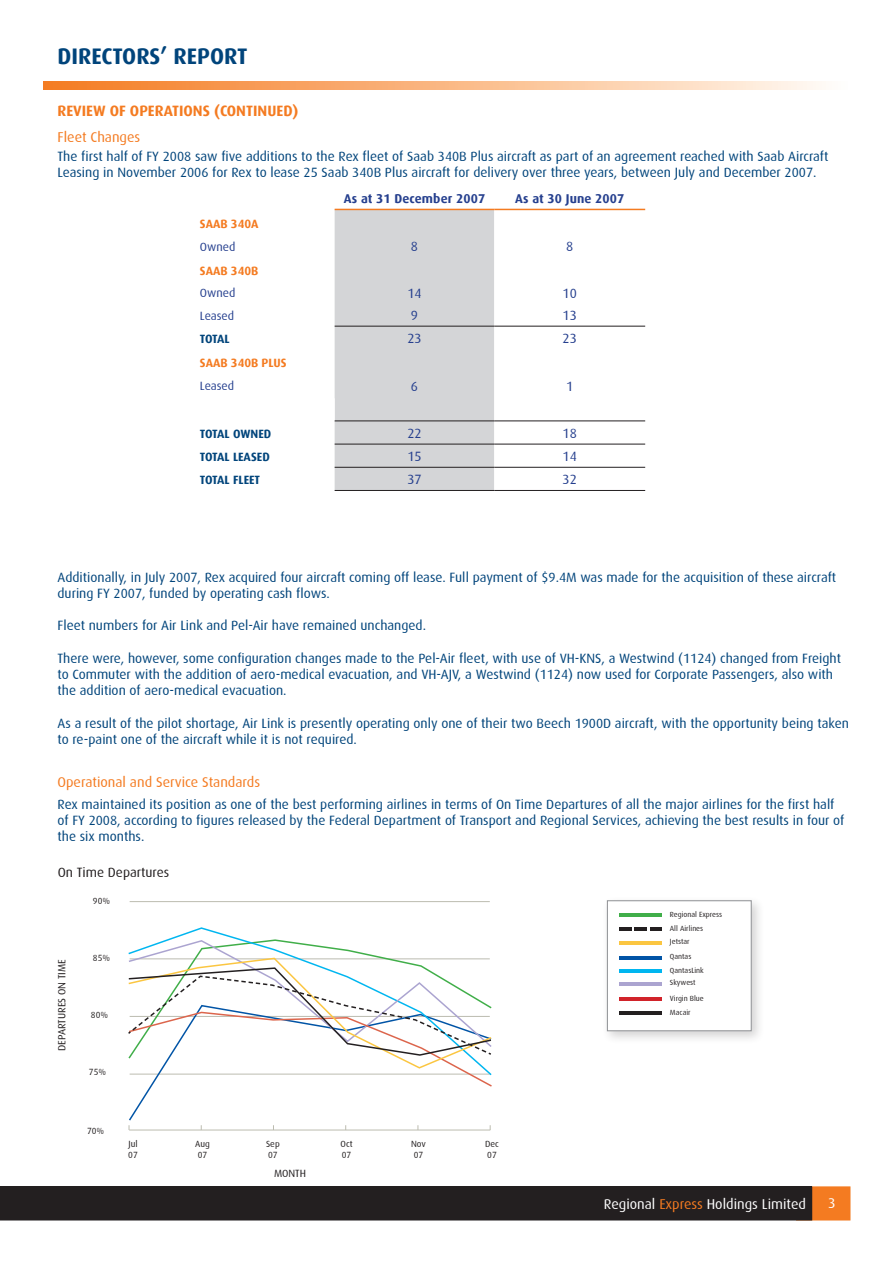
<style>
.page{position:relative;width:893px;height:1263px;background:#fff}
.page>*{position:absolute;margin:0;border:0;box-sizing:border-box;transform-origin:0 0}
.t1{font:700 22.5px "Dax";color:#00447b}
.t2{font:700 15px "Dax";color:#f47b21}
.t3{font:14.25px "Dax";color:#f47b21}
.t4{font:14.25px "Dax";color:#fff}
.t5{font:13.5px/16.2px "Dax";color:#00447b}
.t6{font:13.5px "Dax";color:#253f8e}
.t7{font:13.5px "Dax";color:#231f20}
.t8{font:700 12.75px "Dax";letter-spacing:.01em;color:#253f8e}
.t9{font:700 12px "Dax";letter-spacing:-.02em;color:#00447b}
.t10{font:700 12px "Dax";color:#f47b21}
.t11{font:12px "Dax";color:#253f8e}
.t12{font:10.5px "Dax";color:#231f20}
.t13{font:9px/10.8px "Dax";color:#231f20}
.t14{font:7.5px/12.9px "Dax";color:#231f20}
.s1{color:#f47b21}
</style>
<div class="page">
<div style="left:796px;top:1186px;width:54px;height:34px;background:#f47b21;border:1px solid #f47b21"></div>
<div style="left:0;top:1187px;width:812px;height:33px;background:#231f20"></div>
<div style="left:0;top:1186px;width:812px;height:34px;border:1px solid #231f20"></div>
<svg style="left:334px;top:209px;width:311px;height:281px"></svg>
<hr style="left:335px;top:326px;width:159px;height:1px;background:#231f20">
<hr style="left:494px;top:326px;width:151px;height:1px;background:#231f20">
<hr style="left:335px;top:420px;width:159px;height:1px;background:#231f20">
<hr style="left:494px;top:420px;width:151px;height:1px;background:#231f20">
<hr style="left:335px;top:444px;width:159px;height:1px;background:#231f20">
<hr style="left:494px;top:444px;width:151px;height:1px;background:#231f20">
<hr style="left:335px;top:467px;width:159px;height:1px;background:#231f20">
<hr style="left:494px;top:467px;width:151px;height:1px;background:#231f20">
<hr style="left:335px;top:490px;width:159px;height:1px;background:#231f20">
<hr style="left:494px;top:490px;width:151px;height:1px;background:#231f20">
<hr style="left:335px;top:209px;width:159px;height:1px;background:#f47b21">
<hr style="left:494px;top:209px;width:151px;height:1px;background:#f47b21">
<div style="left:602px;top:895px;width:170px;height:156px;background:#231f20;opacity:.19"></div>
<div style="left:607px;top:900px;width:145px;height:131px;background:#fff;border:1px solid #939598"></div>
<hr style="left:619px;top:941px;width:43px;height:3px;background:#fbc641">
<hr style="left:619px;top:956px;width:43px;height:4px;background:#0154a6">
<hr style="left:619px;top:969px;width:43px;height:3px;background:#00b6f0">
<hr style="left:619px;top:913px;width:43px;height:4px;background:#40ae49">
<hr style="left:619px;top:982px;width:43px;height:3px;background:#aba4d0">
<hr style="left:619px;top:998px;width:43px;height:3px;background:#d1232a">
<hr style="left:619px;top:1012px;width:43px;height:3px;background:#231f20">
<svg style="left:619px;top:927px;width:43px;height:3px"></svg>
<hr style="left:130px;top:901px;width:360px;height:1px;background:#bcbcb0">
<hr style="left:129px;top:1130px;width:361px;height:1px;background:#bcbcb0">
<svg style="left:128px;top:939px;width:364px;height:191px"></svg>
<svg style="left:43px;top:82px;width:779px;height:7px;background:#f9b783"></svg>
<h1 class="t1" style="left:58px;top:44px;width:192px">DIRECTORS’ REPORT</h1>
<p class="t2" style="left:58px;top:103px;width:243px">REVIEW OF OPERATIONS (CONTINUED)</p>
<p class="t3" style="left:58px;top:129px;width:84px">Fleet Changes</p>
<p class="t5" style="left:58px;top:148px;width:772px">The first half of FY 2008 saw five additions to the Rex fleet of Saab 340B Plus aircraft as part of an agreement reached with Saab Aircraft<br>Leasing in November 2006 for Rex to lease 25 Saab 340B Plus aircraft for delivery over three years, between July and December 2007.</p>
<p class="t8" style="left:344px;top:191px;width:143px">AS AT 31 DECEMBER 2007</p>
<p class="t8" style="left:515px;top:191px;width:111px">AS AT 30 JUNE 2007</p>
<p class="t10" style="left:200px;top:217px;width:60px">SAAB 340A</p>
<p class="t11" style="left:200px;top:240px;width:37px">Owned</p>
<p class="t6" style="left:411px;top:239px;width:9px">8</p>
<p class="t6" style="left:566px;top:239px;width:9px">8</p>
<p class="t10" style="left:200px;top:264px;width:60px">SAAB 340B</p>
<p class="t11" style="left:200px;top:286px;width:37px">Owned</p>
<p class="t6" style="left:407px;top:285px;width:16px">14</p>
<p class="t6" style="left:563px;top:285px;width:16px">10</p>
<p class="t11" style="left:200px;top:309px;width:36px">Leased</p>
<p class="t6" style="left:411px;top:308px;width:9px">9</p>
<p class="t6" style="left:563px;top:308px;width:16px">13</p>
<p class="t9" style="left:200px;top:332px;width:13px">TOTAL</p>
<p class="t6" style="left:407px;top:331px;width:16px">23</p>
<p class="t6" style="left:563px;top:331px;width:16px">23</p>
<p class="t10" style="left:200px;top:356px;width:76px">SAAB 340B PLUS</p>
<p class="t11" style="left:200px;top:379px;width:36px">Leased</p>
<p class="t6" style="left:411px;top:379px;width:9px">6</p>
<p class="t6" style="left:566px;top:379px;width:9px">1</p>
<p class="t9" style="left:200px;top:427px;width:13px">TOTAL</p>
<p class="t9" style="left:233px;top:427px;width:25px">OWNED</p>
<p class="t6" style="left:407px;top:426px;width:16px">22</p>
<p class="t6" style="left:563px;top:426px;width:16px">18</p>
<p class="t9" style="left:200px;top:450px;width:13px">TOTAL</p>
<p class="t9" style="left:233px;top:450px;width:13px">LEASED</p>
<p class="t6" style="left:407px;top:449px;width:16px">15</p>
<p class="t6" style="left:563px;top:449px;width:16px">14</p>
<p class="t9" style="left:200px;top:473px;width:13px">TOTAL</p>
<p class="t9" style="left:233px;top:473px;width:12px">FLEET</p>
<p class="t6" style="left:407px;top:472px;width:16px">37</p>
<p class="t6" style="left:563px;top:472px;width:16px">32</p>
<p class="t5" style="left:58px;top:569px;width:780px">Additionally, in July 2007, Rex acquired four aircraft coming off lease. Full payment of $9.4M was made for the acquisition of these aircraft during FY 2007, funded by operating cash flows.</p>
<p class="t5" style="left:58px;top:618px;width:370px">Fleet numbers for Air Link and Pel-Air have remained unchanged.</p>
<p class="t5" style="left:58px;top:650px;width:785px">There were, however, some configuration changes made to the Pel-Air fleet, with use of VH-KNS, a Westwind (1124) changed from Freight to Commuter with the addition of aero-medical evacuation, and VH-AJV, a Westwind (1124) now used for Corporate Passengers, also with the addition of aero-medical evacuation.</p>
<p class="t5" style="left:58px;top:715px;width:793px">As a result of the pilot shortage, Air Link is presently operating only one of their two Beech 1900D aircraft, with the opportunity being taken to re-paint one of the aircraft while it is not required.</p>
<p class="t3" style="left:58px;top:774px;width:204px">Operational and Service Standards</p>
<p class="t5" style="left:58px;top:796px;width:788px">Rex maintained its position as one of the best performing airlines in terms of On Time Departures of all the major airlines for the first half of FY 2008, according to figures released by the Federal Department of Transport and Regional Services, achieving the best results in four of the six months.</p>
<p class="t7" style="left:58px;top:865px;width:113px">On Time Departures</p>
<p class="t12" style="left:56px;top:1051px;width:94px;rotate:-90deg">DEPARTURES ON TIME</p>
<p class="t13" style="left:93px;top:896px;width:19px">90%</p>
<p class="t13" style="left:93px;top:953px;width:19px">85%</p>
<p class="t13" style="left:91px;top:1010px;width:19px">80%</p>
<p class="t13" style="left:89px;top:1067px;width:19px">75%</p>
<p class="t13" style="left:87px;top:1125px;width:19px">70%</p>
<p class="t13" style="left:128px;top:1138px;width:11px">Jul<br>07</p>
<p class="t13" style="left:195px;top:1138px;width:16px">Aug<br>07</p>
<p class="t13" style="left:266px;top:1138px;width:15px">Sep<br>07</p>
<p class="t13" style="left:341px;top:1138px;width:14px">Oct<br>07</p>
<p class="t13" style="left:411px;top:1138px;width:16px">Nov<br>07</p>
<p class="t13" style="left:485px;top:1138px;width:15px">Dec<br>07</p>
<p class="t12" style="left:274px;top:1167px;width:34px">MONTH</p>
<p class="t14" style="left:670px;top:908px;width:54px">Regional Express</p>
<p class="t14" style="left:670px;top:922px;width:35px">All Airlines<br>Jetstar</p>
<p class="t14" style="left:670px;top:950px;width:35px">Qantas<br>QantasLink</p>
<p class="t14" style="left:670px;top:975px;width:35px;line-height:15.8px">Skywest<br>Virgin Blue</p>
<p class="t14" style="left:670px;top:1006px;width:22px">Macair</p>
<p class="t4" style="left:604px;top:1196px;width:204px">Regional <span class="s1">Express</span> Holdings Limited</p>
<p class="t4" style="left:828px;top:1195px;width:9px">3</p>
</div>
